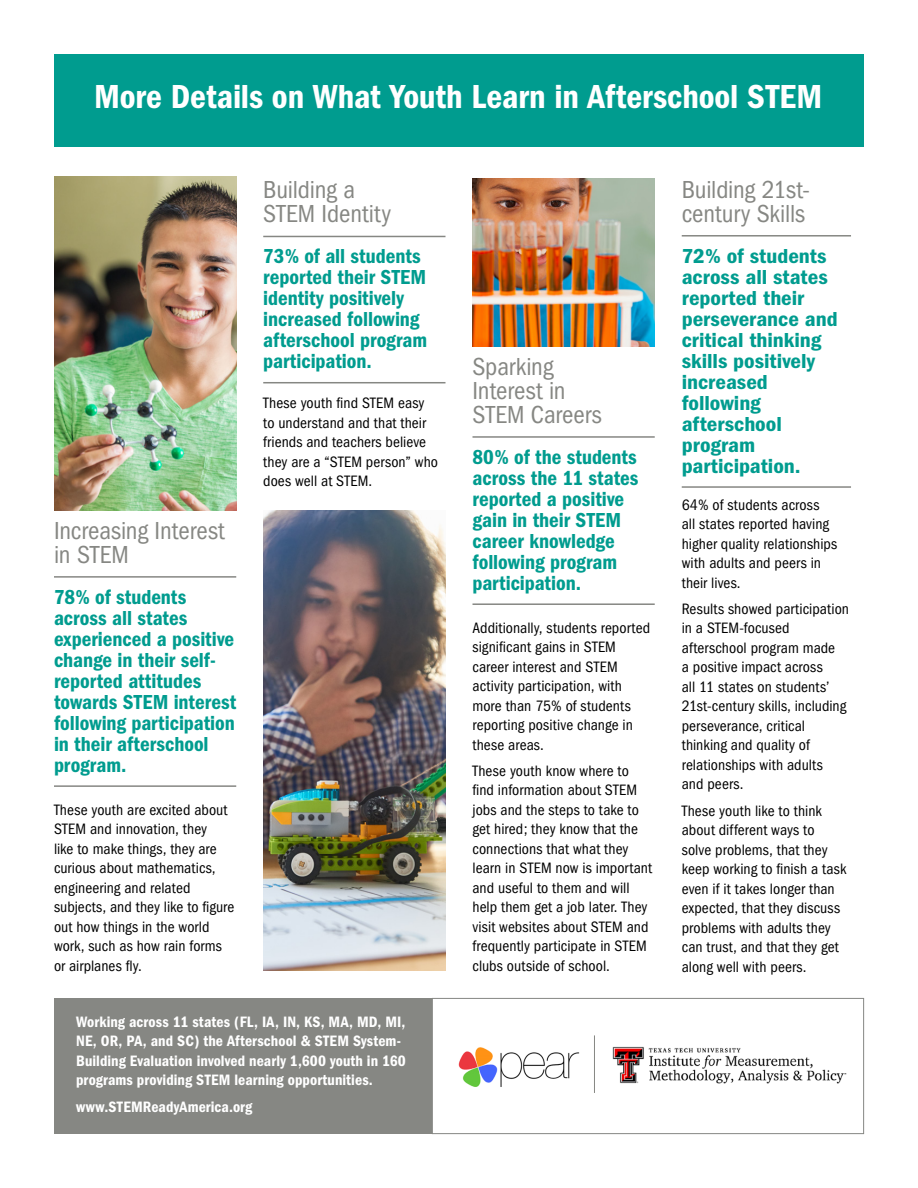
<style>
.page{position:relative;width:918px;height:1188px;background:#fff}
.page>*{position:absolute;margin:0;border:0;box-sizing:border-box;transform-origin:0 0}
.BIG_HEAD{font:600 condensed 34.5px "Franklin Gothic";letter-spacing:-.005em;color:#fff}
.lead_in_text{font:condensed 25.5px/24px "Franklin Gothic";letter-spacing:-.005em;color:#868783}
.data_point{font:600 condensed 21px/21px "Franklin Gothic";color:#009c8f}
.data_point-2{font:600 condensed 21px/21px "Franklin Gothic";color:#009c8f;scale:1.09 1}
._11_FRANKLIN_BODY{font:condensed 15.6px/19.5px "Franklin Gothic";letter-spacing:.005em;color:#000}
._11_FRANKLIN_BODY-2{font:600 condensed 15.6px/19.5px "Franklin Gothic";letter-spacing:.005em;color:#fff}
</style>
<div class="page">
<div style="left:54px;top:54px;width:810px;height:92px;background:#009c8f"></div>
<hr style="left:54px;top:576px;width:182px;height:2px;background:#868783">
<hr style="left:54px;top:785px;width:182px;height:2px;background:#868783">
<hr style="left:263px;top:236px;width:183px;height:1px;background:#868783">
<hr style="left:263px;top:382px;width:183px;height:1px;background:#868783">
<hr style="left:472px;top:436px;width:183px;height:2px;background:#868783">
<hr style="left:472px;top:603px;width:183px;height:2px;background:#868783">
<hr style="left:682px;top:235px;width:169px;height:2px;background:#868783">
<hr style="left:682px;top:486px;width:169px;height:2px;background:#868783">
<img style="left:472px;top:178px;width:183px;height:168px">
<img style="left:263px;top:511px;width:183px;height:460px">
<img style="left:54px;top:177px;width:182px;height:334px">
<div style="left:54px;top:998px;width:378px;height:136px;background:#868783"></div>
<div style="left:432px;top:998px;width:432px;height:136px;border:1px solid #868783"></div>
<img style="left:612px;top:1046px;width:235px;height:38px">
<img style="left:458px;top:1047px;width:122px;height:40px">
<hr style="left:594px;top:1035px;width:1px;height:58px;background:#868783">
<p class="BIG_HEAD" style="left:94px;top:77px;width:730px">More Details on What Youth Learn in Afterschool STEM</p>
<p class="lead_in_text" style="left:54px;top:518px;width:172px">Increasing Interest in STEM</p>
<p class="data_point" style="left:54px;top:587px;width:184px">78% of students across all states experienced a positive change in their self&shy;reported attitudes towards STEM interest following participation in their afterschool program.</p>
<p class="_11_FRANKLIN_BODY" style="left:54px;top:800px;width:182px">These youth are excited about<br>STEM and innovation, they<br>like to make things, they are curious about mathematics, engineering and related subjects, and they like to figure out how things in the world work, such as how rain forms or airplanes fly.</p>
<p class="lead_in_text" style="left:263px;top:178px;width:129px">Building a<br>STEM Identity</p>
<p class="data_point" style="left:263px;top:246px;width:165px">73% of all students reported their STEM identity positively increased following afterschool program participation.</p>
<p class="_11_FRANKLIN_BODY" style="left:263px;top:393px;width:176px">These youth find STEM easy to understand and that their friends and teachers believe they are a “STEM person” who does well at STEM.</p>
<p class="_11_FRANKLIN_BODY-2" style="left:76px;top:1012px;width:331px">Working across 11 states (FL, IA, IN, KS, MA, MD, MI, NE, OR, PA, and SC) the Afterschool &amp; STEM System-Building Evaluation involved nearly 1,600 youth in 160 programs providing STEM learning opportunities.</p>
<p class="_11_FRANKLIN_BODY-2" style="left:76px;top:1097px;width:178px">www.STEMReadyAmerica.org</p>
<p class="lead_in_text" style="left:472px;top:355px;width:131px">Sparking<br>Interest in<br>STEM Careers</p>
<p class="data_point" style="left:472px;top:447px;width:167px">80% of the students across the 11 states reported a positive gain in their STEM career knowledge following program participation.</p>
<p class="_11_FRANKLIN_BODY" style="left:472px;top:618px;width:179px">Additionally, students reported significant gains in STEM career interest and STEM activity participation, with more than 75% of students reporting positive change in these areas.</p>
<p class="_11_FRANKLIN_BODY" style="left:472px;top:761px;width:181px">These youth know where to find information about STEM jobs and the steps to take to get hired; they know that the connections that what they learn in STEM now is important and useful to them and will help them get a job later. They visit websites about STEM and frequently participate in STEM clubs outside of school.</p>
<p class="lead_in_text" style="left:682px;top:177px;width:130px">Building 21st&shy;century Skills</p>
<p class="data_point-2" style="left:682px;top:245px;width:145px">72% of students across all states reported their perseverance and critical thinking skills positively increased following afterschool program participation.</p>
<p class="_11_FRANKLIN_BODY" style="left:682px;top:495px;width:157px">64% of students across<br>all states reported having higher quality relationships with adults and peers in their lives.</p>
<p class="_11_FRANKLIN_BODY" style="left:682px;top:599px;width:169px">Results showed participation in a STEM-focused afterschool program made<br>a positive impact across<br>all 11 states on students’<br>21st-century skills, including perseverance, critical thinking and quality of relationships with adults<br>and peers.</p>
<p class="_11_FRANKLIN_BODY" style="left:682px;top:801px;width:166px">These youth like to think about different ways to solve problems, that they keep working to finish a task even if it takes longer than expected, that they discuss problems with adults they can trust, and that they get along well with peers.</p>
</div>
